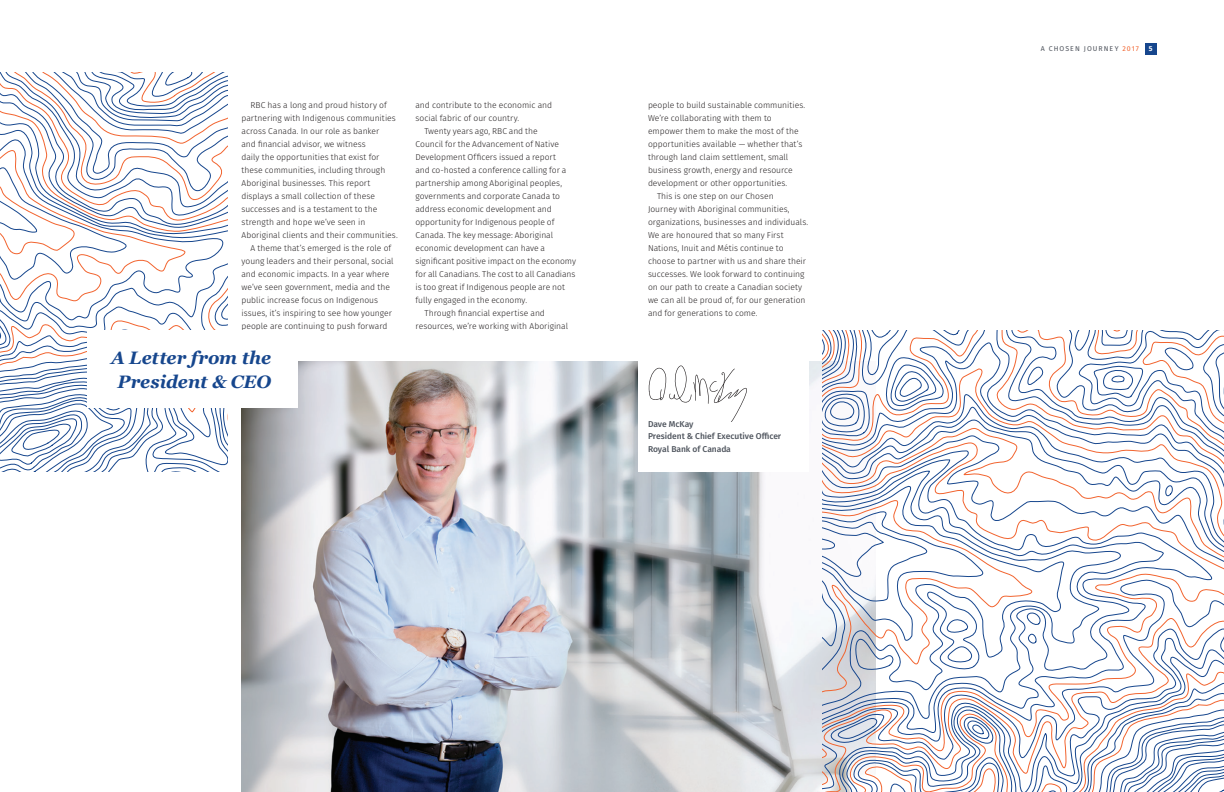
<style>
.page{position:relative;width:1224px;height:792px;background:#fff}
.page>*{position:absolute;margin:0;border:0;box-sizing:border-box;transform-origin:0 0}
.t1{font:italic 700 18px/24.3px "Georgia";letter-spacing:-.005em;color:#16468d;text-align:center}
.t2{font:300 8.5px "Fira Sans";color:#231f20}
.t3{font:500 8.5px/13px "Fira Sans";letter-spacing:-.01em;color:#4e545d}
.t4{font:7px "Fira Sans";letter-spacing:.15em;color:#4e535c}
.t5{font:700 7px "Fira Sans";color:#fff}
.s1{color:#f2642f}
</style>
<div class="page">
<div style="left:1145px;top:43px;width:11px;height:12px;background:#16468d"></div>
<svg style="left:0;top:72px;width:228px;height:209px"></svg>
<svg style="left:0;top:281px;width:228px;height:191px"></svg>
<img style="left:242px;top:361px;width:580px;height:431px">
<svg style="left:822px;top:330px;width:402px;height:357px"></svg>
<svg style="left:854px;top:682px;width:370px;height:5px"></svg>
<svg style="left:822px;top:687px;width:402px;height:105px"></svg>
<svg style="left:822px;top:330px;width:164px;height:342px"></svg>
<div style="left:638px;top:322px;width:170px;height:150px;background:#fff"></div>
<svg style="left:649px;top:365px;width:98px;height:57px"></svg>
<div style="left:88px;top:330px;width:210px;height:78px;background:#fff"></div>
<p class="t2" style="left:250px;top:99px;width:138px">RBC has a long and proud history of</p>
<p class="t2" style="left:241px;top:112px;width:156px">partnering with Indigenous communities</p>
<p class="t2" style="left:241px;top:125px;width:139px">across Canada. In our role as banker</p>
<p class="t2" style="left:241px;top:138px;width:126px">and financial advisor, we witness</p>
<p class="t2" style="left:241px;top:151px;width:139px">daily the opportunities that exist for</p>
<p class="t2" style="left:241px;top:164px;width:145px">these communities, including through</p>
<p class="t2" style="left:241px;top:177px;width:131px">Aboriginal businesses. This report</p>
<p class="t2" style="left:241px;top:190px;width:135px">displays a small collection of these</p>
<p class="t2" style="left:241px;top:203px;width:138px">successes and is a testament to the</p>
<p class="t2" style="left:241px;top:216px;width:125px">strength and hope we’ve seen in</p>
<p class="t2" style="left:241px;top:229px;width:158px">Aboriginal clients and their communities.</p>
<p class="t2" style="left:250px;top:242px;width:142px">A theme that’s emerged is the role of</p>
<p class="t2" style="left:241px;top:255px;width:154px">young leaders and their personal, social</p>
<p class="t2" style="left:241px;top:268px;width:149px">and economic impacts. In a year where</p>
<p class="t2" style="left:241px;top:281px;width:150px">we’ve seen government, media and the</p>
<p class="t2" style="left:241px;top:294px;width:138px">public increase focus on Indigenous</p>
<p class="t2" style="left:241px;top:307px;width:152px">issues, it’s inspiring to see how younger</p>
<p class="t2" style="left:241px;top:320px;width:148px">people are continuing to push forward</p>
<h1 class="t1" style="left:111px;top:345px;width:162px">A Letter from the<br>President &amp; CEO</h1>
<p class="t2" style="left:416px;top:99px;width:138px">and contribute to the economic and</p>
<p class="t2" style="left:416px;top:112px;width:105px">social fabric of our country.</p>
<p class="t2" style="left:425px;top:125px;width:115px">Twenty years ago, RBC and the</p>
<p class="t2" style="left:416px;top:138px;width:145px">Council for the Advancement of Native</p>
<p class="t2" style="left:416px;top:151px;width:142px">Development Officers issued a report</p>
<p class="t2" style="left:416px;top:164px;width:152px">and co-hosted a conference calling for a</p>
<p class="t2" style="left:416px;top:177px;width:148px">partnership among Aboriginal peoples,</p>
<p class="t2" style="left:416px;top:190px;width:146px">governments and corporate Canada to</p>
<p class="t2" style="left:416px;top:203px;width:138px">address economic development and</p>
<p class="t2" style="left:416px;top:216px;width:140px">opportunity for Indigenous people of</p>
<p class="t2" style="left:416px;top:229px;width:139px">Canada. The key message: Aboriginal</p>
<p class="t2" style="left:416px;top:242px;width:131px">economic development can have a</p>
<p class="t2" style="left:416px;top:255px;width:162px">significant positive impact on the economy</p>
<p class="t2" style="left:416px;top:268px;width:161px">for all Canadians. The cost to all Canadians</p>
<p class="t2" style="left:416px;top:281px;width:151px">is too great if Indigenous people are not</p>
<p class="t2" style="left:416px;top:294px;width:113px">fully engaged in the economy.</p>
<p class="t2" style="left:425px;top:307px;width:122px">Through financial expertise and</p>
<p class="t2" style="left:416px;top:320px;width:154px">resources, we’re working with Aboriginal</p>
<p class="t2" style="left:648px;top:99px;width:159px">people to build sustainable communities.</p>
<p class="t2" style="left:648px;top:112px;width:125px">We’re collaborating with them to</p>
<p class="t2" style="left:648px;top:125px;width:152px">empower them to make the most of the</p>
<p class="t2" style="left:648px;top:138px;width:156px">opportunities available — whether that’s</p>
<p class="t2" style="left:648px;top:151px;width:142px">through land claim settlement, small</p>
<p class="t2" style="left:648px;top:164px;width:146px">business growth, energy and resource</p>
<p class="t2" style="left:648px;top:177px;width:141px">development or other opportunities.</p>
<p class="t2" style="left:657px;top:190px;width:118px">This is one step on our Chosen</p>
<p class="t2" style="left:648px;top:203px;width:143px">Journey with Aboriginal communities,</p>
<p class="t2" style="left:648px;top:216px;width:162px">organizations, businesses and individuals.</p>
<p class="t2" style="left:648px;top:229px;width:137px">We are honoured that so many First</p>
<p class="t2" style="left:648px;top:242px;width:137px">Nations, Inuit and Métis continue to</p>
<p class="t2" style="left:648px;top:255px;width:160px">choose to partner with us and share their</p>
<p class="t2" style="left:648px;top:268px;width:158px">successes. We look forward to continuing</p>
<p class="t2" style="left:648px;top:281px;width:156px">on our path to create a Canadian society</p>
<p class="t2" style="left:648px;top:294px;width:159px">we can all be proud of, for our generation</p>
<p class="t2" style="left:648px;top:307px;width:111px">and for generations to come.</p>
<p class="t3" style="left:648px;top:417px;width:135px">Dave McKay<br>President &amp; Chief Executive Officer<br>Royal Bank of Canada</p>
<p class="t4" style="left:1041px;top:43px;width:100px">A CHOSEN JOURNEY <span class="s1">2017</span></p>
<p class="t5" style="left:1149px;top:42px;width:5px">5</p>
</div>
